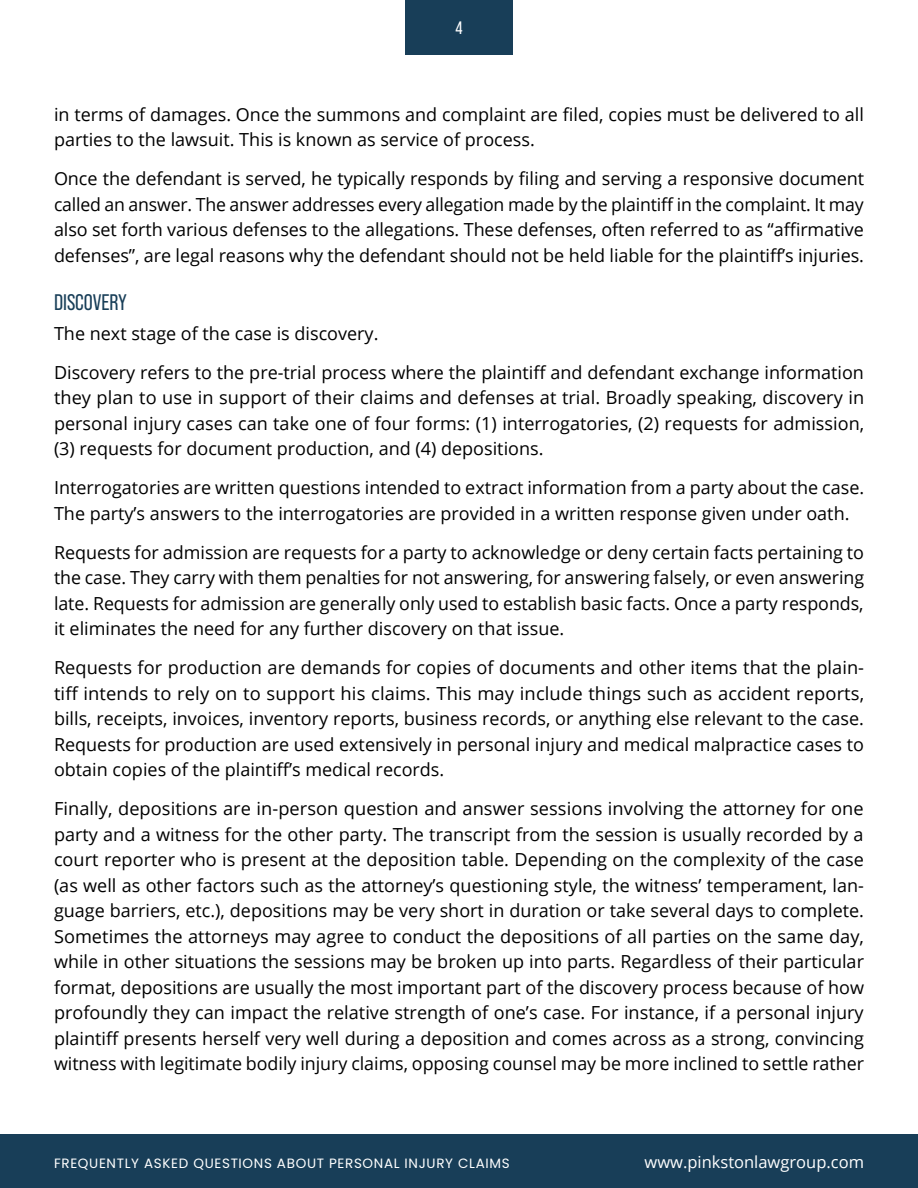
<style>
.page{position:relative;width:918px;height:1188px;background:#fff}
.page>*{position:absolute;margin:0;border:0;box-sizing:border-box;transform-origin:0 0}
.H2_-_Heading_2{font:22.5px "Bebas Neue Pro";color:#183e58}
.P1_1_-_Basic_Paragra{font:18px/25.5px "Open Sans";color:#000;text-align:justify}
.t1{font:18px "Bebas Neue Pro";color:#fff}
.t2{font:16.5px "Open Sans";color:#fff}
.t3{font:13.5px "Poppins";letter-spacing:.05em;color:#fff}
</style>
<div class="page">
<div style="left:405px;top:0;width:108px;height:54px;background:#183e58"></div>
<div style="left:0;top:1134px;width:918px;height:54px;background:#183e58"></div>
<p class="t1" style="left:455px;top:18px;width:9px">4</p>
<p class="P1_1_-_Basic_Paragra" style="left:54px;top:101px;width:811px">in terms of damages. Once the summons and complaint are filed, copies must be delivered to all parties to the lawsuit. This is known as service of process.</p>
<p class="P1_1_-_Basic_Paragra" style="left:54px;top:166px;width:812px">Once the defendant is served, he typically responds by filing and serving a responsive document called an answer. The answer addresses every allegation made by the plaintiff in the complaint. It may also set forth various defenses to the allegations. These defenses, often referred to as “affirmative defenses”, are legal reasons why the defendant should not be held liable for the plaintiff’s injuries.</p>
<p class="H2_-_Heading_2" style="left:54px;top:289px;width:75px">DISCOVERY</p>
<p class="P1_1_-_Basic_Paragra" style="left:54px;top:320px;width:326px">The next stage of the case is discovery.</p>
<p class="P1_1_-_Basic_Paragra" style="left:54px;top:359px;width:812px">Discovery refers to the pre-trial process where the plaintiff and defendant exchange information they plan to use in support of their claims and defenses at trial. Broadly speaking, discovery in personal injury cases can take one of four forms: (1) interrogatories, (2) requests for admission, (3) requests for document production, and (4) depositions.</p>
<p class="P1_1_-_Basic_Paragra" style="left:54px;top:475px;width:812px">Interrogatories are written questions intended to extract information from a party about the case.<br>The party’s answers to the interrogatories are provided in a written response given under oath.</p>
<p class="P1_1_-_Basic_Paragra" style="left:54px;top:539px;width:812px">Requests for admission are requests for a party to acknowledge or deny certain facts pertaining to the case. They carry with them penalties for not answering, for answering falsely, or even answering late. Requests for admission are generally only used to establish basic facts. Once a party responds, it eliminates the need for any further discovery on that issue.</p>
<p class="P1_1_-_Basic_Paragra" style="left:54px;top:655px;width:812px">Requests for production are demands for copies of documents and other items that the plain&shy;tiff intends to rely on to support his claims. This may include things such as accident reports, bills, receipts, invoices, inventory reports, business records, or anything else relevant to the case.<br>Requests for production are used extensively in personal injury and medical malpractice cases to obtain copies of the plaintiff’s medical records.</p>
<p class="P1_1_-_Basic_Paragra" style="left:54px;top:796px;width:812px">Finally, depositions are in-person question and answer sessions involving the attorney for one party and a witness for the other party. The transcript from the session is usually recorded by a court reporter who is present at the deposition table. Depending on the complexity of the case (as well as other factors such as the attorney’s questioning style, the witness’ temperament, lan&shy;guage barriers, etc.), depositions may be very short in duration or take several days to complete.<br>Sometimes the attorneys may agree to conduct the depositions of all parties on the same day, while in other situations the sessions may be broken up into parts. Regardless of their particular format, depositions are usually the most important part of the discovery process because of how profoundly they can impact the relative strength of one’s case. For instance, if a personal injury plaintiff presents herself very well during a deposition and comes across as a strong, convincing witness with legitimate bodily injury claims, opposing counsel may be more inclined to settle rather</p>
<p class="t3" style="left:54px;top:1156px;width:457px">FREQUENTLY ASKED QUESTIONS ABOUT PERSONAL INJURY CLAIMS</p>
<p class="t2" style="left:645px;top:1151px;width:221px">www.pinkstonlawgroup.com</p>
</div>
